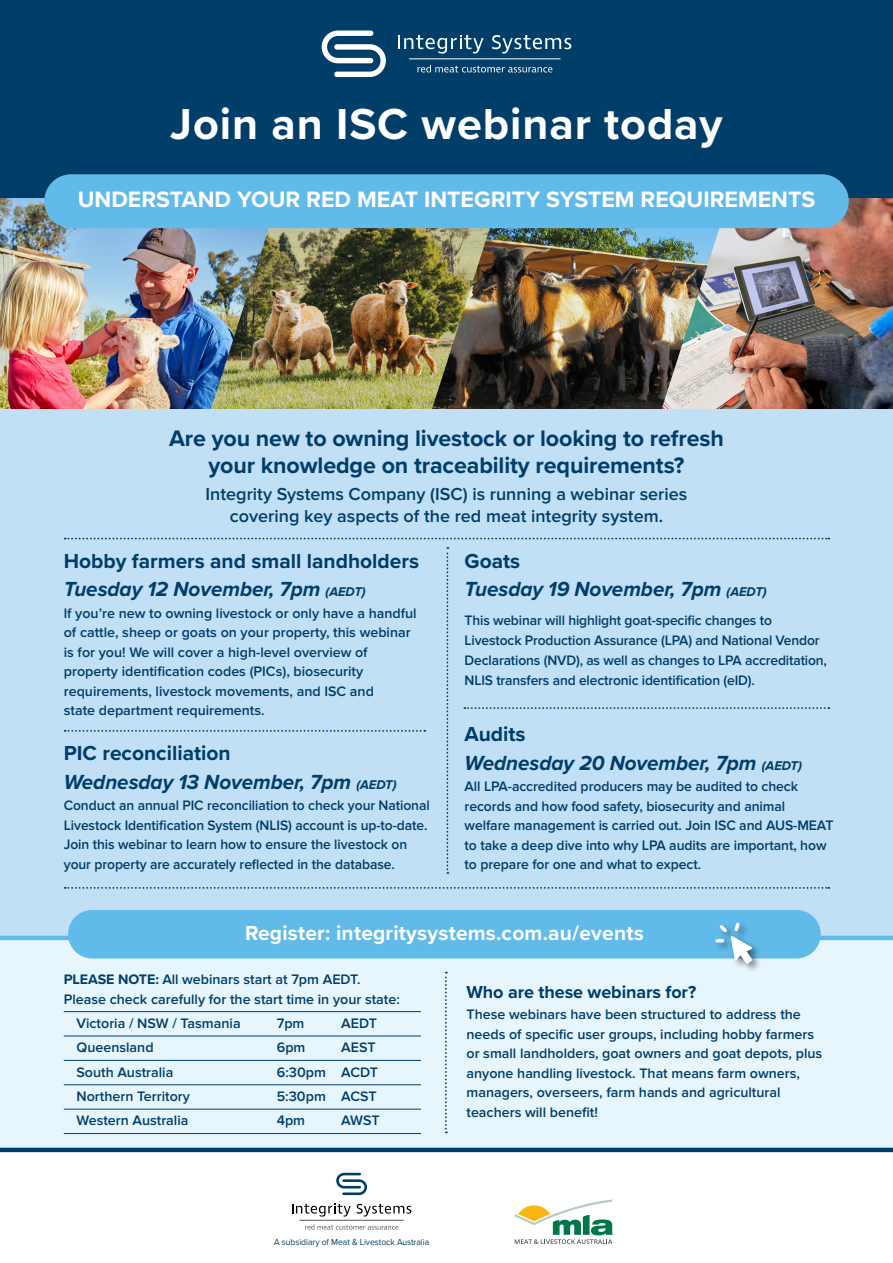
<style>
.page{position:relative;width:893px;height:1263px;background:#fff}
.page>*{position:absolute;margin:0;border:0;box-sizing:border-box;transform-origin:0 0}
.t1{font:700 45px "Proxima Nova";letter-spacing:.02em;color:#fff}
.t2{font:700 23.25px/27px "Proxima Nova";letter-spacing:-.005em;color:#003e6a;text-align:center}
.t3{font:700 23.1px "Proxima Nova";color:#fff}
.t4{font:italic 700 21.15px "Proxima Nova";letter-spacing:-.005em;color:#003e6a}
.t5{font:700 21px "Proxima Nova";color:#003e6a}
.t6{font:700 21px "Proxima Nova";letter-spacing:.01em;color:#fff}
.t7{font:600 18px/22.5px "Proxima Nova";color:#003e6a;text-align:center}
.t8{font:700 18px "Proxima Nova";letter-spacing:-.005em;color:#003e6a}
.t9{font:600 14.25px/19.5px "Proxima Nova";color:#003e6a}
.t10{font:600 14.25px/19.5px "Proxima Nova";color:#003e6a;scale:.95 1}
.t11{font:9px "Proxima Nova";letter-spacing:-.005em;color:#003e6a;scale:.95 1}
.s1{font-size:13.2px}
.s2{font-weight:700}
</style>
<div class="page">
<img style="left:0;top:197px;width:188px;height:212px">
<img style="left:188px;top:228px;width:233px;height:181px">
<img style="left:421px;top:228px;width:231px;height:181px">
<img style="left:652px;top:197px;width:241px;height:212px">
<div style="left:0;top:0;width:893px;height:197px;background:#003e6a"></div>
<div style="left:0;top:409px;width:893px;height:537px;background:#c1dff5"></div>
<svg style="left:322px;top:31px;width:64px;height:46px"></svg>
<svg style="left:398px;top:35px;width:85px;height:19px"></svg>
<svg style="left:492px;top:35px;width:79px;height:18px"></svg>
<svg style="left:418px;top:65px;width:134px;height:7px"></svg>
<hr style="left:409px;top:58px;width:151px;height:1px;background:#fff">
<svg style="left:336px;top:1173px;width:31px;height:22px"></svg>
<svg style="left:292px;top:1204px;width:59px;height:12px"></svg>
<svg style="left:357px;top:1204px;width:54px;height:12px"></svg>
<svg style="left:305px;top:1224px;width:93px;height:6px"></svg>
<hr style="left:300px;top:1220px;width:104px;height:1px;background:#58595b">
<svg style="left:515px;top:1199px;width:98px;height:45px"></svg>
<div style="left:0;top:938px;width:893px;height:210px;background:#e7f6fd"></div>
<hr style="left:0;top:1148px;width:893px;height:4px;background:#003e6a">
<hr style="left:0;top:936px;width:893px;height:4px;background:#61bbea">
<div style="left:68px;top:910px;width:753px;height:48px;background:#61bbea;border-radius:24px"></div>
<div style="left:714px;top:921px;width:48px;height:53px;background:#000;opacity:.5"></div>
<svg style="left:715px;top:922px;width:37px;height:42px"></svg>
<svg style="left:65px;top:538px;width:764px;height:1px"></svg>
<svg style="left:446px;top:547px;width:2px;height:327px"></svg>
<div style="left:44px;top:174px;width:805px;height:54px;background:#61bbea;border-radius:27px"></div>
<svg style="left:65px;top:730px;width:360px;height:2px"></svg>
<svg style="left:464px;top:707px;width:365px;height:2px"></svg>
<hr style="left:64px;top:1011px;width:357px;height:1px;background:#003e6a">
<hr style="left:64px;top:1036px;width:357px;height:1px;background:#003e6a">
<hr style="left:64px;top:1060px;width:357px;height:1px;background:#003e6a">
<hr style="left:64px;top:1084px;width:357px;height:1px;background:#003e6a">
<hr style="left:64px;top:1109px;width:357px;height:1px;background:#003e6a">
<hr style="left:64px;top:1133px;width:357px;height:1px;background:#003e6a">
<svg style="left:445px;top:972px;width:2px;height:161px"></svg>
<svg style="left:65px;top:887px;width:764px;height:2px"></svg>
<h1 class="t1" style="left:170px;top:90px;width:554px">Join an ISC webinar today</h1>
<h3 class="t3" style="left:78px;top:182px;width:739px">UNDERSTAND YOUR RED MEAT INTEGRITY SYSTEM REQUIREMENTS</h3>
<h2 class="t2" style="left:169px;top:424px;width:556px">Are you new to owning livestock or looking to refresh your knowledge on traceability requirements?</h2>
<p class="t7" style="left:206px;top:483px;width:483px">Integrity Systems Company (ISC) is running a webinar series covering key aspects of the red meat integrity system.</p>
<h3 class="t5" style="left:64px;top:545px;width:357px">Hobby farmers and small landholders</h3>
<h3 class="t4" style="left:64px;top:577px;width:303px">Tuesday 12 November, 7pm <span class="s1">(AEDT)</span></h3>
<p class="t10" style="left:64px;top:604px;width:373px">If you’re new to owning livestock or only have a handful of cattle, sheep or goats on your property, this webinar is for you! We will cover a high-level overview of property identification codes (PICs), biosecurity requirements, livestock movements, and ISC and<br>state department requirements.</p>
<h3 class="t5" style="left:64px;top:738px;width:168px">PIC reconciliation</h3>
<h3 class="t4" style="left:64px;top:769px;width:334px">Wednesday 13 November, 7pm <span class="s1">(AEDT)</span></h3>
<p class="t9" style="left:64px;top:796px;width:367px">Conduct an annual PIC reconciliation to check your National Livestock Identification System (NLIS) account is up-to-date.<br>Join this webinar to learn how to ensure the livestock on your property are accurately reflected in the database.</p>
<h3 class="t5" style="left:465px;top:545px;width:57px">Goats</h3>
<h3 class="t4" style="left:465px;top:577px;width:304px">Tuesday 19 November, 7pm <span class="s1">(AEDT)</span></h3>
<p class="t9" style="left:465px;top:610px;width:364px;line-height:20.2px">This webinar will highlight goat-specific changes to Livestock Production Assurance (LPA) and National Vendor Declarations (NVD), as well as changes to LPA accreditation, NLIS transfers and electronic identification (eID).</p>
<h3 class="t5" style="left:465px;top:719px;width:62px">Audits</h3>
<h3 class="t4" style="left:465px;top:750px;width:339px">Wednesday 20 November, 7pm <span class="s1">(AEDT)</span></h3>
<p class="t9" style="left:465px;top:777px;width:370px">All LPA-accredited producers may be audited to check records and how food safety, biosecurity and animal welfare management is carried out. Join ISC and AUS-MEAT to take a deep dive into why LPA audits are important, how to prepare for one and what to expect.</p>
<h3 class="t6" style="left:245px;top:917px;width:400px">Register: integritysystems.com.au/events</h3>
<p class="t9" style="left:64px;top:970px;width:338px"><span class="s2">PLEASE NOTE:</span> All webinars start at 7pm AEDT.<br>Please check carefully for the start time in your state:</p>
<p class="t9" style="left:77px;top:1014px;width:166px">Victoria / NSW / Tasmania</p>
<p class="t9" style="left:277px;top:1014px;width:29px">7pm</p>
<p class="t9" style="left:341px;top:1014px;width:37px">AEDT</p>
<p class="t9" style="left:77px;top:1038px;width:79px">Queensland</p>
<p class="t9" style="left:277px;top:1038px;width:30px">6pm</p>
<p class="t9" style="left:341px;top:1038px;width:36px">AEST</p>
<p class="t9" style="left:77px;top:1063px;width:98px">South Australia</p>
<p class="t9" style="left:277px;top:1063px;width:103px">6:30pm ACDT</p>
<p class="t9" style="left:76px;top:1087px;width:115px">Northern Territory</p>
<p class="t9" style="left:277px;top:1087px;width:101px">5:30pm ACST</p>
<p class="t9" style="left:76px;top:1111px;width:113px">Western Australia</p>
<p class="t9" style="left:277px;top:1111px;width:30px">4pm</p>
<p class="t9" style="left:341px;top:1111px;width:40px">AWST</p>
<p class="t8" style="left:466px;top:978px;width:231px">Who are these webinars for?</p>
<p class="t9" style="left:466px;top:1005px;width:357px">These webinars have been structured to address the needs of specific user groups, including hobby farmers or small landholders, goat owners and goat depots, plus anyone handling livestock. That means farm owners, managers, overseers, farm hands and agricultural teachers will benefit!</p>
<p class="t11" style="left:274px;top:1235px;width:165px">A subsidiary of Meat &amp; Livestock Australia</p>
</div>
